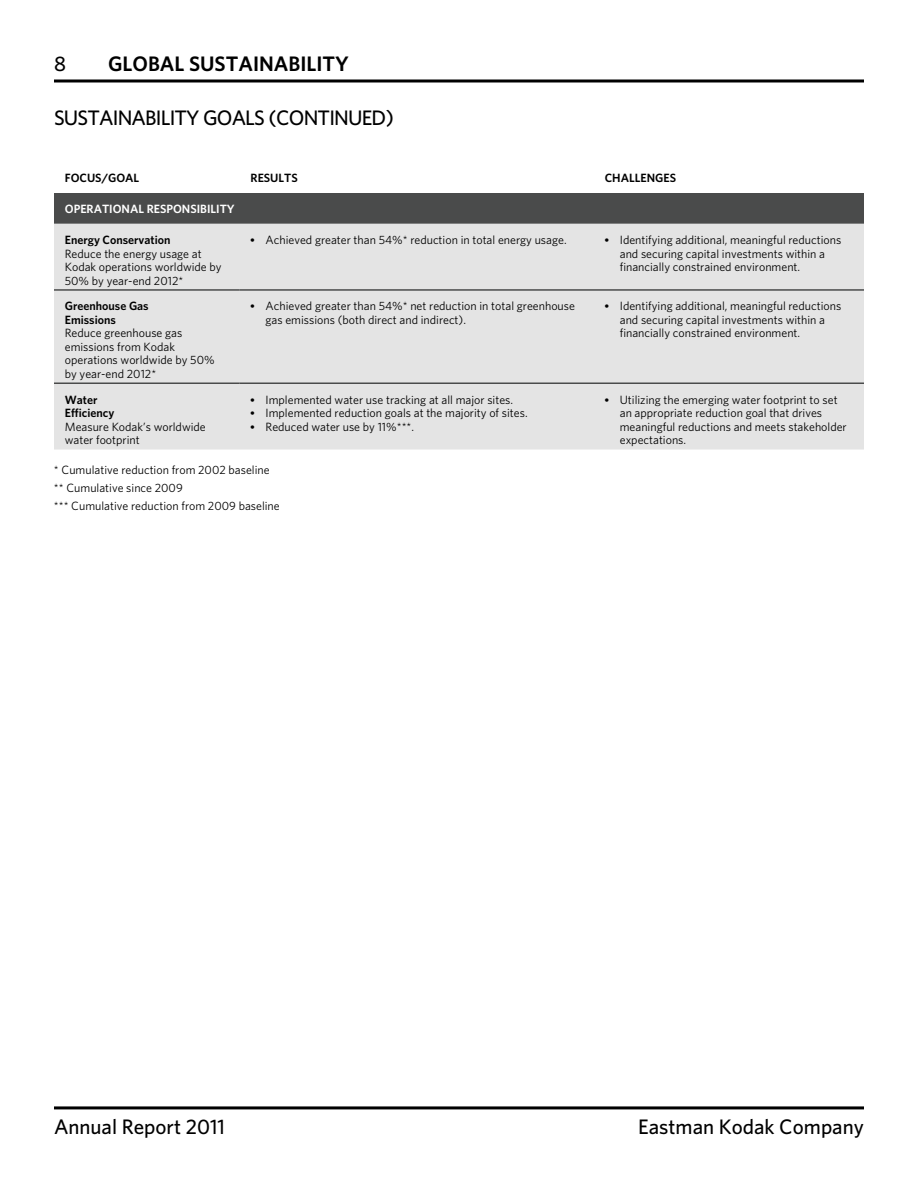
<style>
.page{position:relative;width:918px;height:1188px;background:#fff}
.page>*{position:absolute;margin:0;border:0;box-sizing:border-box;transform-origin:0 0}
.t1{font:500 21px "Whitney";color:#000}
.t2{font:500 21px "Whitney";letter-spacing:-.04em;color:#000}
.t3{font:600 21px "Whitney";color:#000}
.t4{font:12px/13.5px "Whitney";color:#000}
.t5{font:600 12px/13.5px "Whitney";color:#000}
.t6{font:600 12px "Whitney";color:#fff}
.s1{font-family:"Times"}
</style>
<div class="page">
<hr style="left:54px;top:79px;width:810px;height:3px;background:#000">
<hr style="left:54px;top:1106px;width:810px;height:3px;background:#000">
<div style="left:54px;top:193px;width:810px;height:31px;background:#4a4b4b"></div>
<div style="left:54px;top:224px;width:810px;height:226px;background:#e4e4e4"></div>
<hr style="left:54px;top:289px;width:186px;height:2px;background:#4a4b4b">
<hr style="left:240px;top:289px;width:354px;height:2px;background:#4a4b4b">
<hr style="left:594px;top:289px;width:270px;height:2px;background:#4a4b4b">
<hr style="left:54px;top:383px;width:186px;height:1px;background:#4a4b4b">
<hr style="left:240px;top:383px;width:354px;height:1px;background:#4a4b4b">
<hr style="left:594px;top:383px;width:270px;height:1px;background:#4a4b4b">
<h1 class="t1" style="left:54px;top:51px;width:13px">8</h1>
<h1 class="t3" style="left:108px;top:51px;width:243px">GLOBAL SUSTAINABILITY</h1>
<h1 class="t2" style="left:54px;top:105px;width:341px">SUSTAINABILITY GOALS (CONTINUED)</h1>
<p class="t5" style="left:65px;top:171px;width:76px">FOCUS/GOAL</p>
<p class="t5" style="left:251px;top:171px;width:49px">RESULTS</p>
<p class="t5" style="left:605px;top:171px;width:73px">CHALLENGES</p>
<p class="t6" style="left:65px;top:201px;width:171px">OPERATIONAL RESPONSIBILITY</p>
<p class="t5" style="left:65px;top:233px;width:107px">Energy Conservation</p>
<p class="t4" style="left:65px;top:246px;width:158px">Reduce the energy usage at<br>Kodak operations worldwide by<br>50% by year-end 2012*</p>
<p class="t4" style="left:251px;top:233px;width:318px"><span class="s1">•</span> Achieved greater than 54%* reduction in total energy usage.</p>
<p class="t4" style="left:620px;top:233px;width:223px;text-indent:-15px"><span class="s1">•</span> Identifying additional, meaningful reductions and securing capital investments within a financially constrained environment.</p>
<p class="t5" style="left:65px;top:299px;width:85px">Greenhouse Gas<br>Emissions</p>
<p class="t4" style="left:65px;top:326px;width:151px">Reduce greenhouse gas emissions from Kodak operations worldwide by 50% by year-end 2012*</p>
<p class="t5" style="left:65px;top:392px;width:51px">Water<br>Efficiency</p>
<p class="t4" style="left:65px;top:419px;width:143px">Measure Kodak’s worldwide water footprint</p>
<p class="t4" style="left:266px;top:299px;width:311px;text-indent:-15px"><span class="s1">•</span> Achieved greater than 54%* net reduction in total greenhouse gas emissions (both direct and indirect).</p>
<p class="t4" style="left:620px;top:299px;width:223px;text-indent:-15px"><span class="s1">•</span> Identifying additional, meaningful reductions and securing capital investments within a financially constrained environment.</p>
<p class="t4" style="left:251px;top:392px;width:264px"><span class="s1">•</span> Implemented water use tracking at all major sites.</p>
<p class="t4" style="left:251px;top:406px;width:279px"><span class="s1">•</span> Implemented reduction goals at the majority of sites.</p>
<p class="t4" style="left:251px;top:419px;width:165px"><span class="s1">•</span> Reduced water use by 11%***.</p>
<p class="t4" style="left:620px;top:392px;width:228px;text-indent:-15px"><span class="s1">•</span> Utilizing the emerging water footprint to set an appropriate reduction goal that drives meaningful reductions and meets stakeholder expectations.</p>
<p class="t4" style="left:54px;top:460px;width:227px;line-height:18px">* Cumulative reduction from 2002 baseline ** Cumulative since 2009<br>*** Cumulative reduction from 2009 baseline</p>
<h1 class="t1" style="left:54px;top:1114px;width:173px">Annual Report 2011</h1>
<h1 class="t1" style="left:638px;top:1114px;width:227px">Eastman Kodak Company</h1>
</div>
